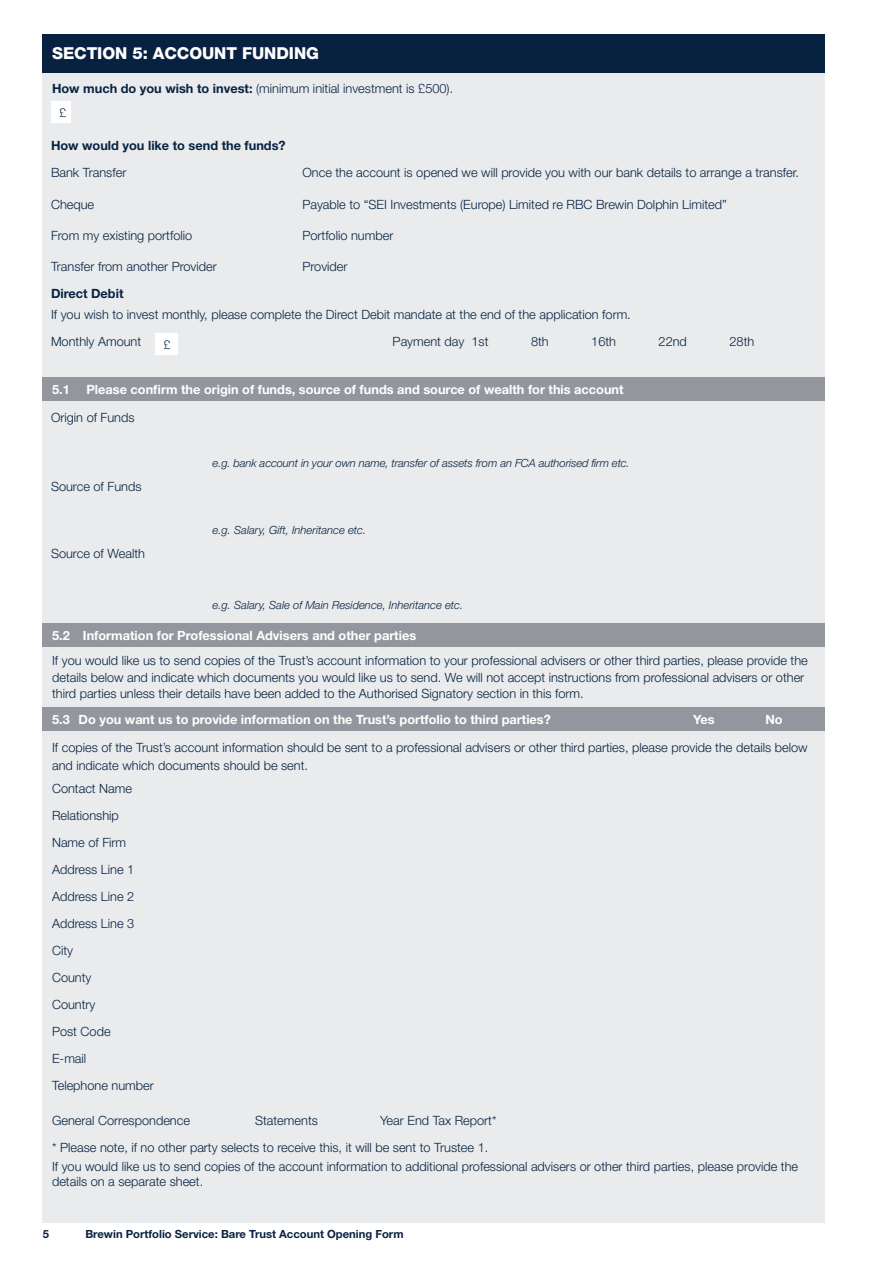
<style>
.page{position:relative;width:893px;height:1263px;background:#fff}
.page>*{position:absolute;margin:0;border:0;box-sizing:border-box;transform-origin:0 0}
.t1{font:800 16.5px "Helvetica Neue LT Std";letter-spacing:-.005em;color:#fff}
.t2{font:300 12.75px/27px "Helvetica Neue LT Std";color:#072241}
.t3{font:700 12.75px "Helvetica Neue LT Std";color:#fff}
.t4{font:700 12.75px "Helvetica Neue LT Std";color:#072241}
.t5{font:300 12px "Helvetica Neue LT Std";color:#072241}
.t6{font:italic 300 11.25px "Helvetica Neue LT Std";color:#072241}
.t7{font:700 11.25px "Helvetica Neue LT Std";color:#072241}
.s1{font-weight:700}
</style>
<div class="page">
<div style="left:43px;top:36px;width:782px;height:1186px;background:#e9ebec"></div>
<div style="left:43px;top:34px;width:782px;height:39px;background:#072241"></div>
<div style="left:51px;top:101px;width:19px;height:22px;background:#fff"></div>
<div style="left:155px;top:333px;width:23px;height:21px;background:#fff"></div>
<div style="left:43px;top:377px;width:782px;height:24px;background:#93979d"></div>
<div style="left:43px;top:624px;width:782px;height:23px;background:#93979d"></div>
<div style="left:43px;top:707px;width:782px;height:24px;background:#93979d"></div>
<p class="t1" style="left:52px;top:44px;width:268px">SECTION 5: ACCOUNT FUNDING</p>
<p class="t2" style="left:52px;top:75px;width:403px"><span class="s1">How much do you wish to invest:</span> (minimum initial investment is £500).</p>
<p class="t5" style="left:59px;top:106px;width:8px">£</p>
<p class="t4" style="left:51px;top:138px;width:236px">How would you like to send the funds?</p>
<p class="t2" style="left:51px;top:159px;width:77px">Bank Transfer</p>
<p class="t2" style="left:302px;top:159px;width:498px">Once the account is opened we will provide you with our bank details to arrange a transfer.</p>
<p class="t2" style="left:51px;top:190px;width:45px">Cheque</p>
<p class="t2" style="left:302px;top:190px;width:426px">Payable to “SEI Investments (Europe) Limited re RBC Brewin Dolphin Limited”</p>
<p class="t2" style="left:51px;top:221px;width:143px">From my existing portfolio</p>
<p class="t2" style="left:302px;top:221px;width:92px">Portfolio number</p>
<p class="t2" style="left:51px;top:253px;width:167px">Transfer from another Provider</p>
<p class="t2" style="left:302px;top:253px;width:47px">Provider</p>
<p class="t4" style="left:51px;top:285px;width:74px">Direct Debit</p>
<p class="t2" style="left:51px;top:300px;width:581px">If you wish to invest monthly, please complete the Direct Debit mandate at the end of the application form.<br>Monthly Amount</p>
<p class="t5" style="left:164px;top:337px;width:8px">£</p>
<p class="t2" style="left:393px;top:327px;width:97px">Payment day 1st</p>
<p class="t2" style="left:531px;top:327px;width:19px">8th</p>
<p class="t2" style="left:591px;top:327px;width:26px">16th</p>
<p class="t2" style="left:659px;top:327px;width:30px">22nd</p>
<p class="t2" style="left:729px;top:327px;width:26px">28th</p>
<p class="t3" style="left:52px;top:381px;width:19px">5.1</p>
<p class="t3" style="left:86px;top:381px;width:539px">Please confirm the origin of funds, source of funds and source of wealth for this account</p>
<p class="t2" style="left:51px;top:403px;width:85px">Origin of Funds</p>
<p class="t6" style="left:213px;top:456px;width:419px">e.g. bank account in your own name, transfer of assets from an FCA authorised firm etc.</p>
<p class="t2" style="left:51px;top:472px;width:92px">Source of Funds</p>
<p class="t6" style="left:213px;top:523px;width:155px">e.g. Salary, Gift, Inheritance etc.</p>
<p class="t2" style="left:51px;top:540px;width:96px">Source of Wealth</p>
<p class="t6" style="left:213px;top:598px;width:252px">e.g. Salary, Sale of Main Residence, Inheritance etc.</p>
<p class="t3" style="left:52px;top:628px;width:366px">5.2 Information for Professional Advisers and other parties</p>
<p class="t2" style="left:52px;top:652px;width:757px;line-height:16.5px">If you would like us to send copies of the Trust’s account information to your professional advisers or other third parties, please provide the details below and indicate which documents you would like us to send. We will not accept instructions from professional advisers or other third parties unless their details have been added to the Authorised Signatory section in this form.</p>
<p class="t3" style="left:52px;top:712px;width:500px">5.3 Do you want us to provide information on the Trust’s portfolio to third parties?</p>
<p class="t3" style="left:693px;top:712px;width:23px">Yes</p>
<p class="t3" style="left:765px;top:712px;width:19px">No</p>
<p class="t2" style="left:52px;top:738px;width:757px;line-height:18px">If copies of the Trust’s account information should be sent to a professional advisers or other third parties, please provide the details below and indicate which documents should be sent.</p>
<p class="t2" style="left:52px;top:774px;width:103px">Contact Name<br>Relationship<br>Name of Firm<br>Address Line 1<br>Address Line 2<br>Address Line 3<br>City<br>County<br>Country<br>Post Code<br>E-mail<br>Telephone number</p>
<p class="t2" style="left:52px;top:1107px;width:139px">General Correspondence</p>
<p class="t2" style="left:255px;top:1107px;width:64px">Statements</p>
<p class="t2" style="left:52px;top:1107px;width:446px;text-indent:328px">Year End Tax Report* * Please note, if no other party selects to receive this, it will be sent to Trustee 1.</p>
<p class="t2" style="left:52px;top:1158px;width:748px;line-height:15.3px">If you would like us to send copies of the account information to additional professional advisers or other third parties, please provide the details on a separate sheet.</p>
<p class="t7" style="left:43px;top:1227px;width:8px">5</p>
<p class="t7" style="left:85px;top:1227px;width:320px">Brewin Portfolio Service: Bare Trust Account Opening Form</p>
</div>
